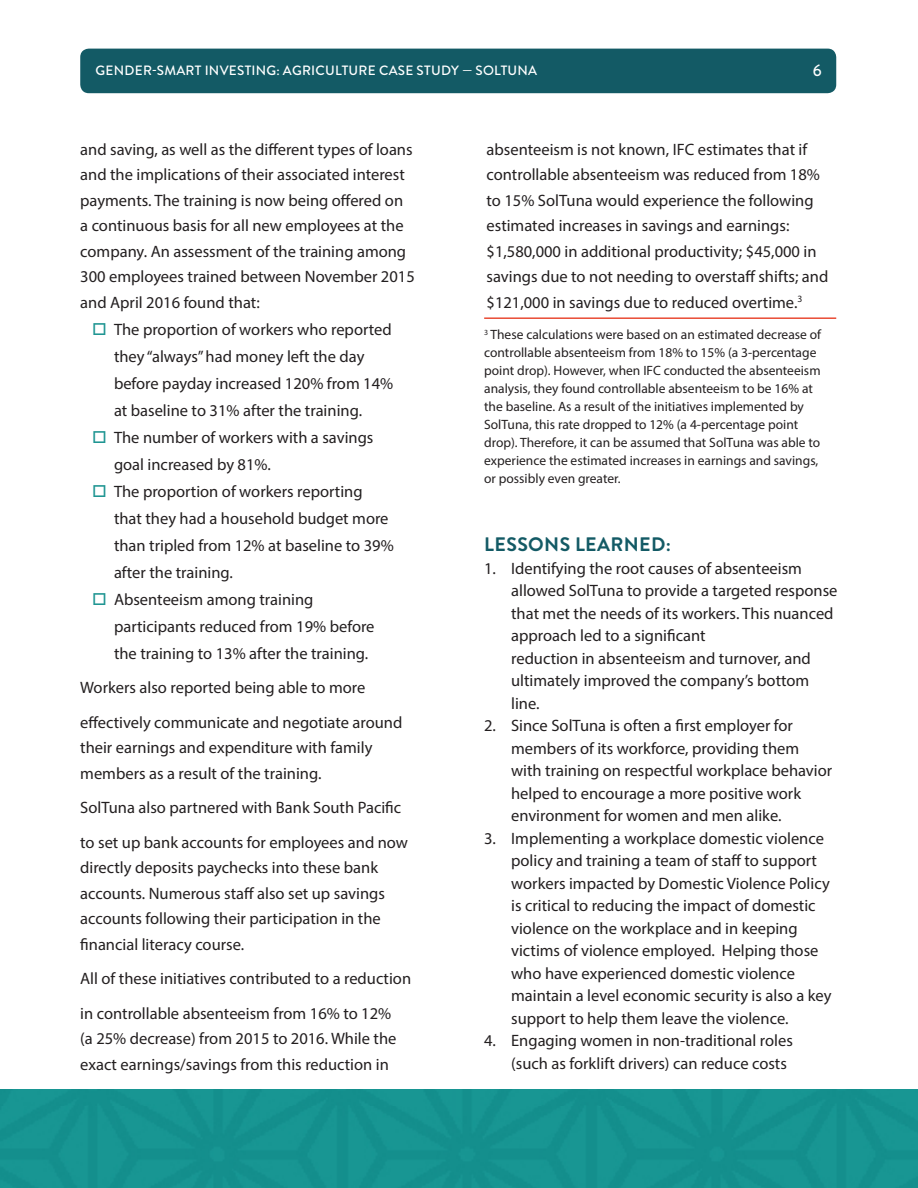
<style>
.page{position:relative;width:918px;height:1188px;background:#fff}
.page>*{position:absolute;margin:0;border:0;box-sizing:border-box;transform-origin:0 0}
.t1{font:700 19.5px "Brandon Grotesque";letter-spacing:.02em;color:#135a65}
.t2{font:16.5px/22.5px "Myriad Pro";color:#231f20}
.t3{font:500 16.5px "Brandon Grotesque";color:#fff}
.t4{font:13.5px/18px "Myriad Pro";color:#231f20}
.t5{font:500 13.5px "Brandon Grotesque";letter-spacing:.02em;color:#fff}
.s1{color:#1f9592}
</style>
<div class="page">
<div style="left:80px;top:49px;width:756px;height:44px;background:#135a65;border-radius:9px"></div>
<hr style="left:484px;top:317px;width:352px;height:2px;background:#e94b35">
<div style="left:0;top:1089px;width:918px;height:99px;background:#179492"></div>
<p class="t5" style="left:96px;top:61px;width:443px">GENDER-SMART INVESTING: AGRICULTURE CASE STUDY — SOLTUNA</p>
<p class="t3" style="left:813px;top:59px;width:10px">6</p>
<p class="t2" style="left:80px;top:136px;width:336px;line-height:25.5px">and saving, as well as the different types of loans and the implications of their associated interest payments. The training is now being offered on a continuous basis for all new employees at the company. An assessment of the training among 300 employees trained between November 2015 and April 2016 found that:</p>
<p class="t2" style="left:114px;top:316px;width:281px;line-height:27px;text-indent:-22px"><span class="s1">□</span> The proportion of workers who reported they “always” had money left the day before payday increased 120% from 14% at baseline to 31% after the training.</p>
<p class="t2" style="left:114px;top:424px;width:261px;line-height:27px;text-indent:-22px"><span class="s1">□</span> The number of workers with a savings goal increased by 81%.</p>
<p class="t2" style="left:114px;top:478px;width:281px;line-height:27px;text-indent:-22px"><span class="s1">□</span> The proportion of workers reporting that they had a household budget more than tripled from 12% at baseline to 39% after the training.</p>
<p class="t2" style="left:114px;top:586px;width:262px;line-height:27px;text-indent:-22px"><span class="s1">□</span> Absenteeism among training participants reduced from 19% before the training to 13% after the training.</p>
<p class="t2" style="left:80px;top:670px;width:324px;line-height:34.5px">Workers also reported being able to more effectively communicate and negotiate around</p>
<p class="t2" style="left:80px;top:735px;width:294px;line-height:25.5px">their earnings and expenditure with family members as a result of the training.</p>
<p class="t2" style="left:80px;top:790px;width:329px;line-height:34.5px">SolTuna also partnered with Bank South Pacific to set up bank accounts for employees and now</p>
<p class="t2" style="left:80px;top:855px;width:306px;line-height:25.5px">directly deposits paychecks into these bank accounts. Numerous staff also set up savings accounts following their participation in the financial literacy course.</p>
<p class="t2" style="left:80px;top:961px;width:332px;line-height:34.5px">All of these initiatives contributed to a reduction in controllable absenteeism from 16% to 12%</p>
<p class="t2" style="left:80px;top:1026px;width:318px;line-height:25.5px">(a 25% decrease) from 2015 to 2016. While the exact earnings/savings from this reduction in</p>
<p class="t2" style="left:487px;top:136px;width:343px;line-height:25.5px">absenteeism is not known, IFC estimates that if controllable absenteeism was reduced from 18% to 15% SolTuna would experience the following estimated increases in savings and earnings: $1,580,000 in additional productivity; $45,000 in savings due to not needing to overstaff shifts; and $121,000 in savings due to reduced overtime.<sup>3</sup></p>
<p class="t4" style="left:484px;top:325px;width:339px"><sup>3</sup> These calculations were based on an estimated decrease of controllable absenteeism from 18% to 15% (a 3-percentage point drop). However, when IFC conducted the absenteeism analysis, they found controllable absenteeism to be 16% at the baseline. As a result of the initiatives implemented by SolTuna, this rate dropped to 12% (a 4-percentage point drop). Therefore, it can be assumed that SolTuna was able to experience the estimated increases in earnings and savings, or possibly even greater.</p>
<h3 class="t1" style="left:484px;top:531px;width:188px">LESSONS LEARNED:</h3>
<p class="t2" style="left:511px;top:557px;width:328px;text-indent:-27px">1. Identifying the root causes of absenteeism allowed SolTuna to provide a targeted response that met the needs of its workers. This nuanced approach led to a significant<br>reduction in absenteeism and turnover, and ultimately improved the company’s bottom line.</p>
<p class="t2" style="left:511px;top:714px;width:323px;text-indent:-27px">2. Since SolTuna is often a first employer for members of its workforce, providing them with training on respectful workplace behavior helped to encourage a more positive work environment for women and men alike.</p>
<p class="t2" style="left:511px;top:827px;width:322px;text-indent:-27px">3. Implementing a workplace domestic violence policy and training a team of staff to support workers impacted by Domestic Violence Policy is critical to reducing the impact of domestic violence on the workplace and in keeping victims of violence employed. Helping those who have experienced domestic violence maintain a level economic security is also a key support to help them leave the violence.</p>
<p class="t2" style="left:511px;top:1029px;width:283px;text-indent:-27px">4. Engaging women in non-traditional roles (such as forklift drivers) can reduce costs</p>
</div>
